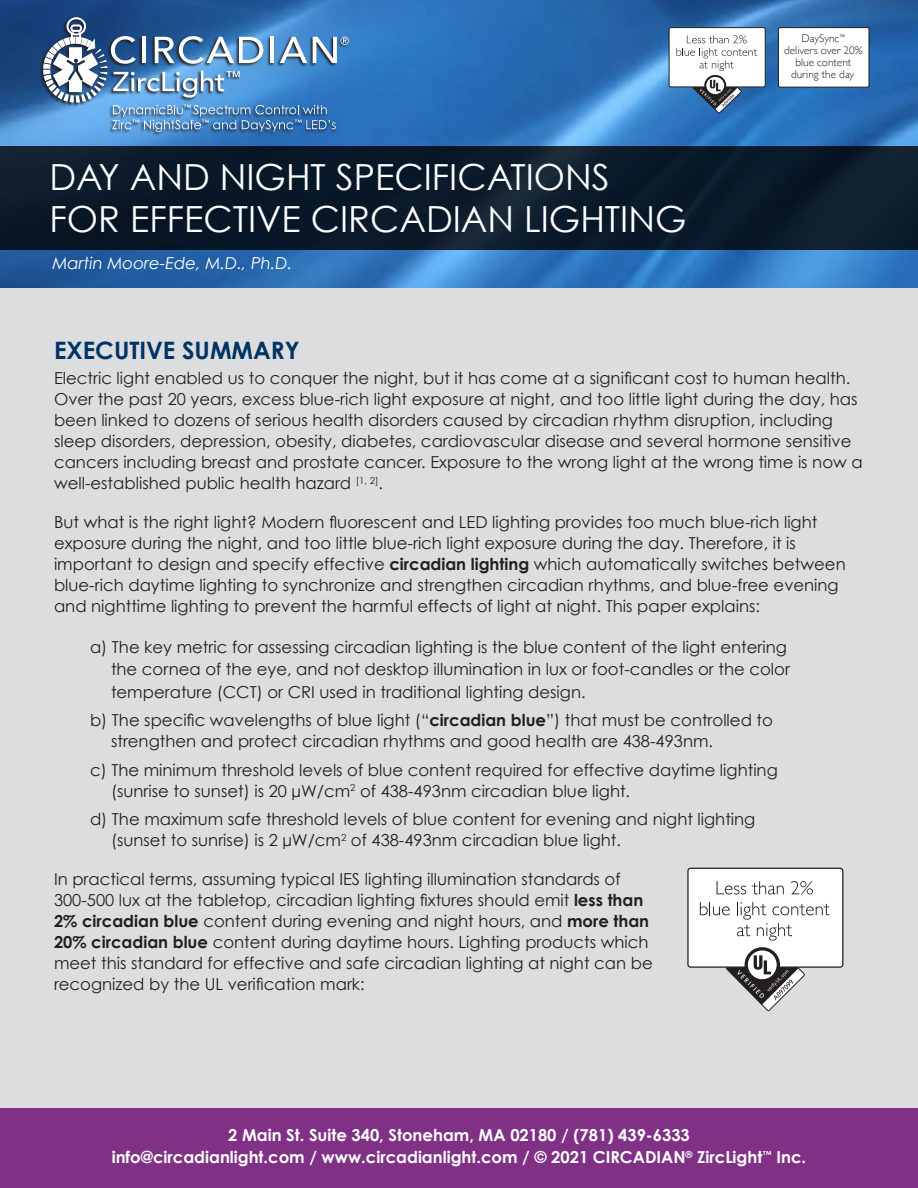
<style>
.page{position:relative;width:918px;height:1188px;background:#fff}
.page>*{position:absolute;margin:0;border:0;box-sizing:border-box;transform-origin:0 0}
.t1{font:36px/42px "Century Gothic";color:#fff}
.t2{font:700 24px "Century Gothic";color:#013364}
.indent{font:16.5px/21px "Century Gothic";color:#231f20}
.t3{font:700 16.5px "Century Gothic";color:#fff}
.INDENT{font:italic 16.5px "Century Gothic";color:#fff}
.INDENT-2{font:300 11.25px/12px "Gill Sans";color:#231f20;text-align:center}
.s1{font-weight:700}
</style>
<div class="page">
<div style="left:0;top:86px;width:918px;height:1085px;background:#dcdddf"></div>
<div style="left:0;top:1108px;width:918px;height:80px;background:#803186"></div>
<img style="left:0;top:0;width:918px;height:287px">
<div style="left:0;top:146px;width:918px;height:103px;background:#0a1929"></div>
<div style="left:688px;top:868px;width:155px;height:99px;background:#fff;border-radius:3px"></div>
<div style="left:687px;top:868px;width:156px;height:100px;border:1px solid #231f20;border-radius:3px"></div>
<svg style="left:717px;top:881px;width:29px;height:13px"></svg>
<svg style="left:752px;top:881px;width:32px;height:13px"></svg>
<svg style="left:791px;top:881px;width:22px;height:14px"></svg>
<svg style="left:700px;top:902px;width:130px;height:110px"></svg>
<svg style="left:693px;top:66px;width:48px;height:47px"></svg>
<div style="left:669px;top:28px;width:96px;height:59px;background:#fff;border-radius:2px"></div>
<div style="left:669px;top:27px;width:97px;height:60px;border:1px solid #231f20;border-radius:2px"></div>
<svg style="left:676px;top:35px;width:81px;height:74px"></svg>
<img style="left:18px;top:0;width:352px;height:156px">
<svg style="left:43px;top:17px;width:306px;height:115px;background:#5d8dbf"></svg>
<div style="left:778px;top:28px;width:91px;height:59px;background:#fff;border-radius:2px"></div>
<div style="left:778px;top:27px;width:91px;height:61px;border:1px solid #231f20;border-radius:2px"></div>
<p class="t1" style="left:50px;top:156px;width:638px">DAY AND NIGHT SPECIFICATIONS<br>FOR EFFECTIVE CIRCADIAN LIGHTING</p>
<p class="INDENT" style="left:52px;top:253px;width:241px">Martin Moore-Ede, M.D., Ph.D.</p>
<p class="INDENT-2" style="left:801px;top:32px;width:45px">DaySync<sup>™</sup></p>
<p class="INDENT-2" style="left:784px;top:44px;width:80px">delivers over 20%</p>
<p class="INDENT-2" style="left:791px;top:56px;width:65px">blue content during the day</p>
<p class="t2" style="left:54px;top:335px;width:247px">EXECUTIVE SUMMARY</p>
<p class="indent" style="left:54px;top:367px;width:810px">Electric light enabled us to conquer the night, but it has come at a significant cost to human health.<br>Over the past 20 years, excess blue-rich light exposure at night, and too little light during the day, has been linked to dozens of serious health disorders caused by circadian rhythm disruption, including sleep disorders, depression, obesity, diabetes, cardiovascular disease and several hormone sensitive cancers including breast and prostate cancer. Exposure to the wrong light at the wrong time is now a well-established public health hazard <sup>[1,</sup> <sup>2]</sup>.</p>
<p class="indent" style="left:54px;top:511px;width:793px">But what is the right light? Modern fluorescent and LED lighting provides too much blue-rich light exposure during the night, and too little blue-rich light exposure during the day. Therefore, it is important to design and specify effective <span class="s1">circadian lighting</span> which automatically switches between blue-rich daytime lighting to synchronize and strengthen circadian rhythms, and blue-free evening and nighttime lighting to prevent the harmful effects of light at night. This paper explains:</p>
<p class="indent" style="left:111px;top:635px;width:681px;line-height:22.5px;text-indent:-21px">a) The key metric for assessing circadian lighting is the blue content of the light entering the cornea of the eye, and not desktop illumination in lux or foot-candles or the color temperature (CCT) or CRI used in traditional lighting design.</p>
<p class="indent" style="left:111px;top:709px;width:663px;text-indent:-21px">b) The specific wavelengths of blue light (“<span class="s1">circadian blue</span>”) that must be controlled to strengthen and protect circadian rhythms and good health are 438-493nm.</p>
<p class="indent" style="left:90px;top:759px;width:689px">c) The minimum threshold levels of blue content required for effective daytime lighting</p>
<p class="indent" style="left:111px;top:780px;width:521px">(sunrise to sunset) is 20 µW/cm<sup>2</sup> of 438-493nm circadian blue light.</p>
<p class="indent" style="left:90px;top:808px;width:667px">d) The maximum safe threshold levels of blue content for evening and night lighting</p>
<p class="indent" style="left:111px;top:829px;width:512px">(sunset to sunrise) is 2 µW/cm<sup>2</sup> of 438-493nm circadian blue light.</p>
<p class="indent" style="left:54px;top:868px;width:568px">In practical terms, assuming typical IES lighting illumination standards of</p>
<p class="indent" style="left:54px;top:889px;width:591px">300-500 lux at the tabletop, circadian lighting fixtures should emit <span class="s1">less than</span></p>
<p class="indent" style="left:54px;top:910px;width:597px"><span class="s1">2% circadian blue</span> content during evening and night hours, and <span class="s1">more than</span></p>
<p class="indent" style="left:54px;top:931px;width:596px"><span class="s1">20% circadian blue</span> content during daytime hours. Lighting products which</p>
<p class="indent" style="left:54px;top:952px;width:600px">meet this standard for effective and safe circadian lighting at night can be</p>
<p class="indent" style="left:54px;top:973px;width:312px">recognized by the UL verification mark:</p>
<p class="t3" style="left:228px;top:1124px;width:463px">2 Main St. Suite 340, Stoneham, MA 02180 / (781) 439-6333</p>
<p class="t3" style="left:112px;top:1147px;width:696px">info@circadianlight.com / www.circadianlight.com / © 2021 CIRCADIAN<sup>®</sup> ZircLight<sup>™</sup> Inc.</p>
</div>
